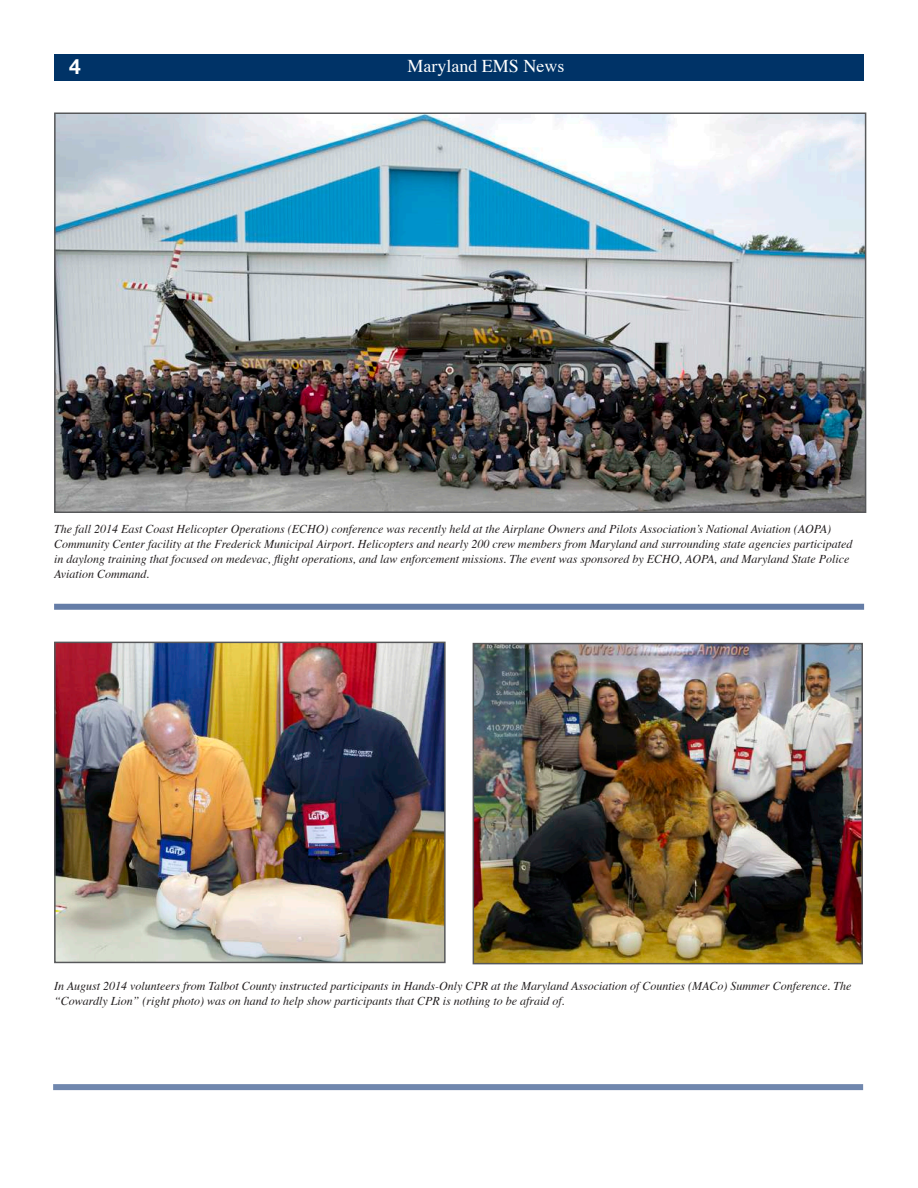
<style>
.page{position:relative;width:918px;height:1188px;background:#fff}
.page>*{position:absolute;margin:0;border:0;box-sizing:border-box;transform-origin:0 0}
.t1{font:700 21px "Helvetica Neue";color:#fff}
.t2{font:18px "Times";color:#fff}
.t3{font:italic 12px/15px "Times";color:#231f20}
</style>
<div class="page">
<div style="left:54px;top:54px;width:810px;height:27px;background:#003367"></div>
<div style="left:53px;top:1084px;width:810px;height:6px;background:#7087ae"></div>
<img style="left:476px;top:646px;width:384px;height:315px">
<div style="left:473px;top:643px;width:390px;height:321px;border:2px solid #57585a"></div>
<img style="left:57px;top:645px;width:386px;height:315px">
<div style="left:54px;top:642px;width:392px;height:321px;border:2px solid #57585a"></div>
<img style="left:57px;top:115px;width:806px;height:395px">
<div style="left:54px;top:112px;width:812px;height:401px;border:2px solid #57585a"></div>
<div style="left:54px;top:604px;width:810px;height:6px;background:#657da7"></div>
<h1 class="t1" style="left:69px;top:54px;width:13px">4</h1>
<h2 class="t2" style="left:408px;top:55px;width:158px">Maryland EMS News</h2>
<p class="t3" style="left:54px;top:522px;width:800px">The fall 2014 East Coast Helicopter Operations (ECHO) conference was recently held at the Airplane Owners and Pilots Association’s National Aviation (AOPA)<br>Community Center facility at the Frederick Municipal Airport. Helicopters and nearly 200 crew members from Maryland and surrounding state agencies participated in daylong training that focused on medevac, flight operations, and law enforcement missions. The event was sponsored by ECHO, AOPA, and Maryland State Police Aviation Command.</p>
<p class="t3" style="left:54px;top:979px;width:799px">In August 2014 volunteers from Talbot County instructed participants in Hands-Only CPR at the Maryland Association of Counties (MACo) Summer Conference. The “Cowardly Lion” (right photo) was on hand to help show participants that CPR is nothing to be afraid of.</p>
</div>
